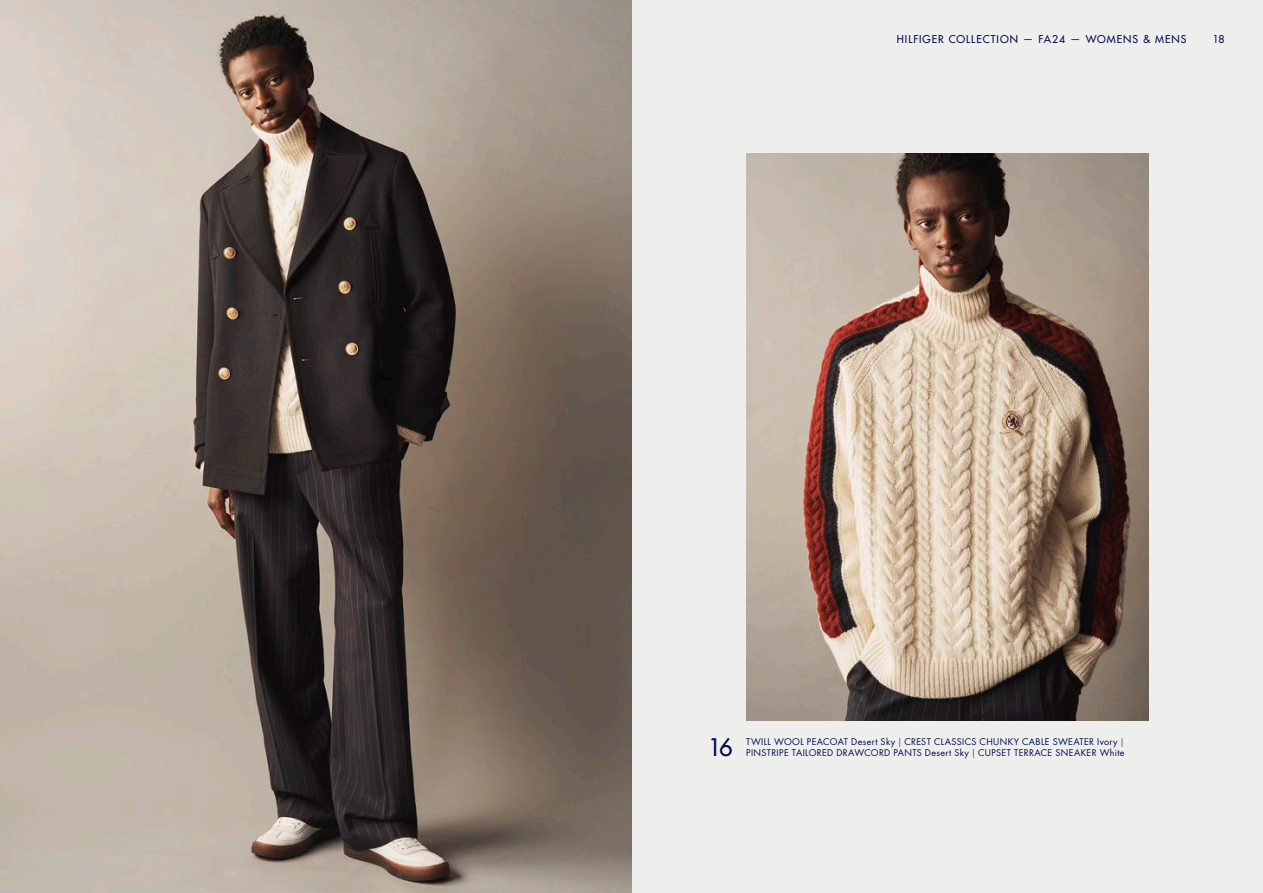
<style>
.page{position:relative;width:1263px;height:893px;background:#eeeeec}
.page>*{position:absolute;margin:0;border:0;box-sizing:border-box;transform-origin:0 0}
.t1{font:500 23.7px "Futura LT Pro";color:#000e4f}
.t2{font:500 10.5px "Futura LT Pro";letter-spacing:.095em;color:#000e4f}
.t3{font:9px "Futura LT Pro";letter-spacing:.04em;color:#000e4f}
.s1{font-weight:300;color:#000}
</style>
<div class="page">
<img style="left:746px;top:153px;width:402px;height:568px">
<img style="left:0;top:0;width:631px;height:893px">
<p class="t2" style="left:897px;top:31px;width:291px">HILFIGER COLLECTION — FA24 — WOMENS &amp; MENS</p>
<p class="t2" style="left:1213px;top:31px;width:13px">18</p>
<p class="t3" style="left:746px;top:736px;width:379px">TWILL WOOL PEACOAT Desert Sky <span class="s1">|</span> CREST CLASSICS CHUNKY CABLE SWEATER Ivory <span class="s1">|</span></p>
<h1 class="t1" style="left:708px;top:730px;width:26px">16</h1>
<p class="t3" style="left:746px;top:746px;width:380px">PINSTRIPE TAILORED DRAWCORD PANTS Desert Sky <span class="s1">|</span> CUPSET TERRACE SNEAKER White</p>
</div>
